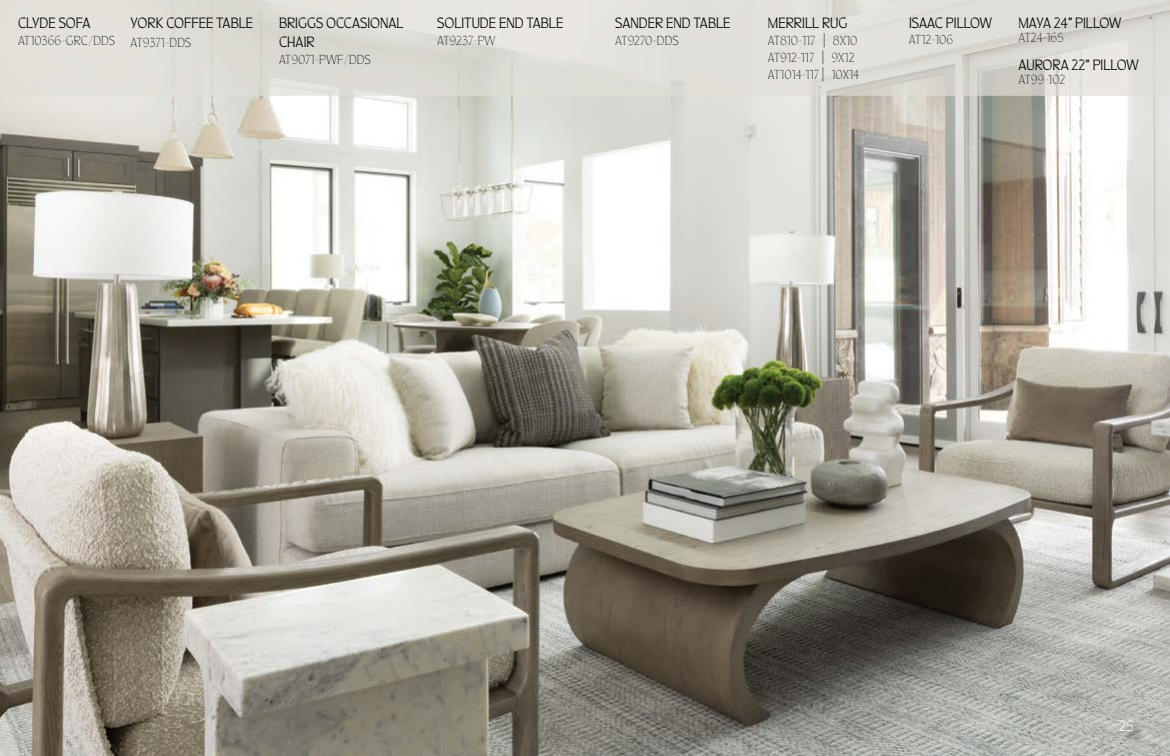
<style>
.page{position:relative;width:1170px;height:756px;background:#fff}
.page>*{position:absolute;margin:0;border:0;box-sizing:border-box;transform-origin:0 0}
.t1{font:800 16px/19.2px "Quiverleaf CF";color:#000001}
.t2{font:800 16px "Quiverleaf CF";color:#fff}
.t3{font:14px/16.8px "Quiverleaf CF";color:#000001}
</style>
<div class="page">
<img style="left:0;top:96px;width:1170px;height:660px">
<svg style="left:0;top:0;width:1170px;height:96px;background:#dfddd6"></svg>
<div style="left:1122px;top:722px;width:23px;height:21px;background:#000001;opacity:.75"></div>
<p class="t1" style="left:18px;top:12px;width:74px">CLYDE SOFA</p>
<p class="t3" style="left:18px;top:31px;width:99px">AT10366-GRC/DDS</p>
<p class="t1" style="left:130px;top:11px;width:124px">YORK COFFEE TABLE</p>
<p class="t3" style="left:130px;top:33px;width:62px">AT9371-DDS</p>
<p class="t1" style="left:279px;top:11px;width:126px">BRIGGS OCCASIONAL<br>CHAIR</p>
<p class="t3" style="left:279px;top:49px;width:93px">AT9071-PWF/DDS</p>
<p class="t1" style="left:437px;top:11px;width:128px">SOLITUDE END TABLE</p>
<p class="t3" style="left:437px;top:30px;width:60px">AT9237-PW</p>
<p class="t1" style="left:615px;top:12px;width:117px">SANDER END TABLE</p>
<p class="t3" style="left:615px;top:31px;width:65px">AT9270-DDS</p>
<p class="t1" style="left:768px;top:12px;width:81px">MERRILL RUG</p>
<p class="t3" style="left:768px;top:31px;width:93px">AT810-117 | 8X10<br>AT912-117 | 9X12<br>AT1014-117 | 10X14</p>
<p class="t1" style="left:909px;top:11px;width:85px">ISAAC PILLOW</p>
<p class="t3" style="left:909px;top:30px;width:46px">AT12-106</p>
<p class="t1" style="left:1018px;top:11px;width:105px">MAYA 24” PILLOW</p>
<p class="t3" style="left:1018px;top:27px;width:47px">AT24-165</p>
<p class="t1" style="left:1018px;top:53px;width:122px">AURORA 22” PILLOW</p>
<p class="t3" style="left:1018px;top:69px;width:48px">AT99-102</p>
<p class="t2" style="left:1120px;top:715px;width:16px">25</p>
</div>
